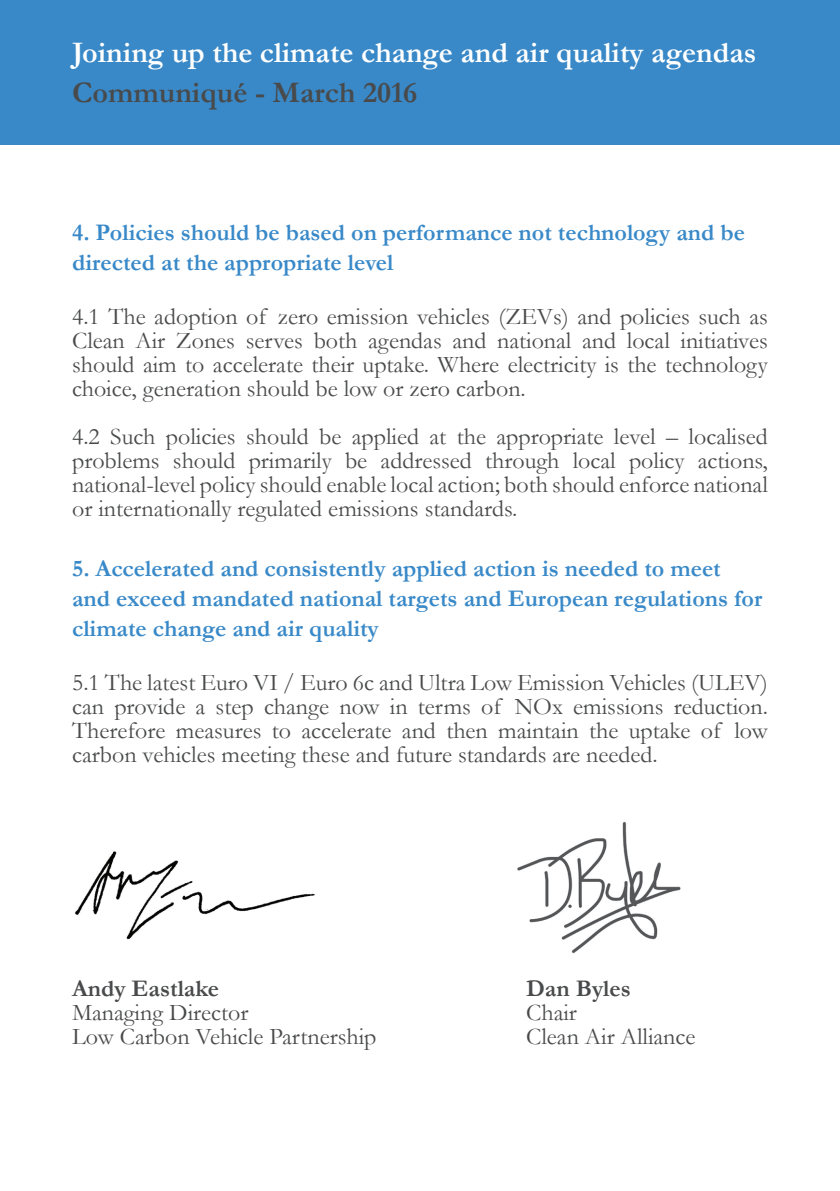
<style>
.page{position:relative;width:840px;height:1191px;background:#fff}
.page>*{position:absolute;margin:0;border:0;box-sizing:border-box;transform-origin:0 0}
.t1{font:700 30px "Garamond";color:#fff}
.t2{font:700 30px "Garamond";color:#494a4b}
.t3{font:24px/24px "Garamond";color:#494a4b;text-align:justify}
.t4{font:700 24px/30px "Garamond";color:#3989c8}
.t5{font:700 24px "Garamond";color:#494a4b}
</style>
<div class="page">
<div style="left:0;top:0;width:839px;height:144px;background:#3989c8"></div>
<img style="left:74px;top:851px;width:241px;height:89px">
<img style="left:517px;top:821px;width:164px;height:133px">
<p class="t1" style="left:72px;top:32px;width:685px">Joining up the climate change and air quality agendas</p>
<p class="t2" style="left:72px;top:72px;width:346px">Communiqué - March 2016</p>
<p class="t4" style="left:72px;top:217px;width:674px">4. Policies should be based on performance not technology and be directed at the appropriate level</p>
<p class="t3" style="left:72px;top:304px;width:697px">4.1 The adoption of zero emission vehicles (ZEVs) and policies such as Clean Air Zones serves both agendas and national and local initiatives should aim to accelerate their uptake. Where electricity is the technology choice, generation should be low or zero carbon.</p>
<p class="t3" style="left:72px;top:424px;width:697px">4.2 Such policies should be applied at the appropriate level – localised problems should primarily be addressed through local policy actions, national-level policy should enable local action; both should enforce national or internationally regulated emissions standards.</p>
<p class="t4" style="left:72px;top:553px;width:691px">5. Accelerated and consistently applied action is needed to meet and exceed mandated national targets and European regulations for climate change and air quality</p>
<p class="t3" style="left:72px;top:670px;width:697px">5.1 The latest Euro VI / Euro 6c and Ultra Low Emission Vehicles (ULEV) can provide a step change now in terms of NOx emissions reduction.<br>Therefore measures to accelerate and then maintain the uptake of low carbon vehicles meeting these and future standards are needed.</p>
<p class="t5" style="left:72px;top:971px;width:148px">Andy Eastlake</p>
<p class="t3" style="left:72px;top:999px;width:306px">Managing Director<br>Low Carbon Vehicle Partnership</p>
<p class="t5" style="left:526px;top:971px;width:106px">Dan Byles</p>
<p class="t3" style="left:526px;top:999px;width:171px">Chair<br>Clean Air Alliance</p>
</div>
